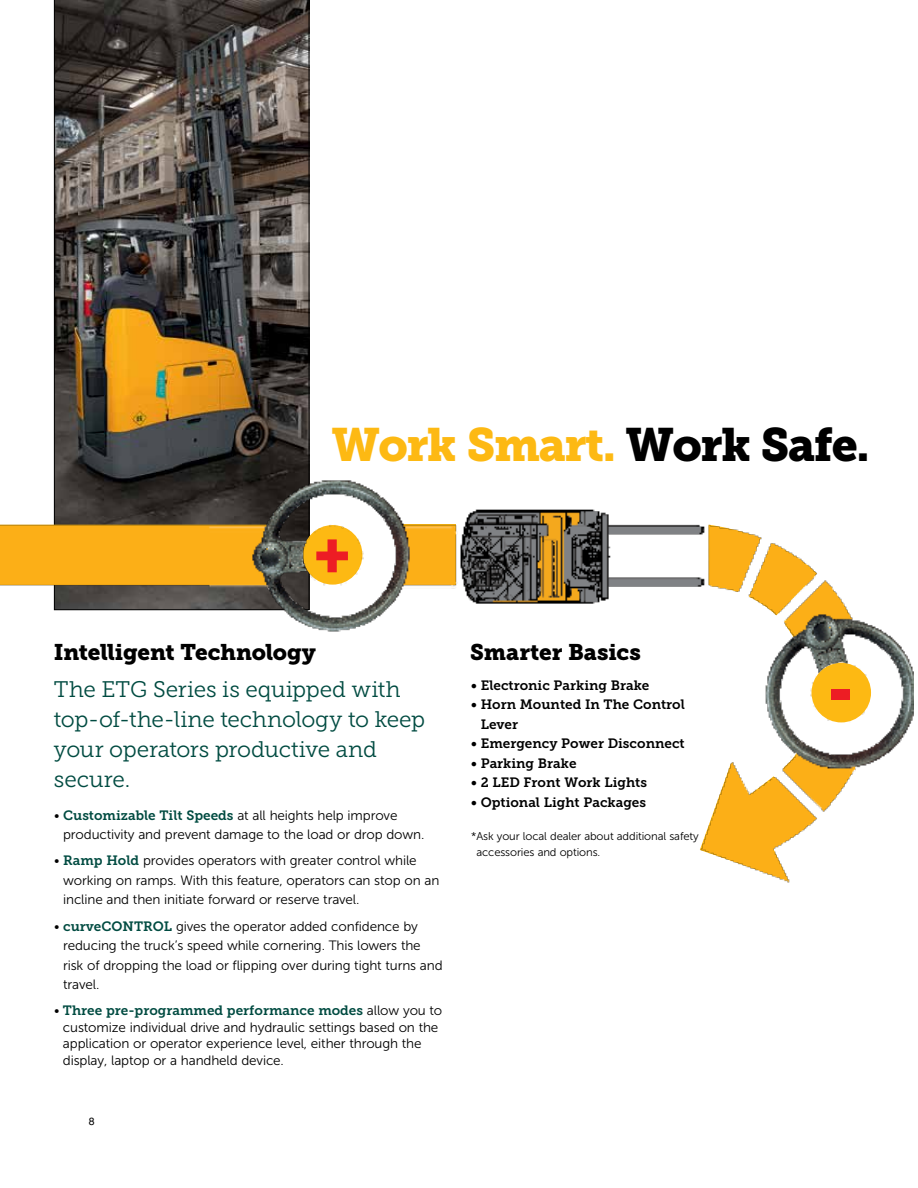
<style>
.page{position:relative;width:918px;height:1188px;background:#fff}
.page>*{position:absolute;margin:0;border:0;box-sizing:border-box;transform-origin:0 0}
.t1{font:57px "Museo Slab";color:#ed1d24}
.t2{font:46.5px "Museo Slab 900";letter-spacing:-.03em;color:#fdb913}
.t3{font:22.5px/30px "Museo JH Slab 300";letter-spacing:-.01em;color:#004b41}
.t4{font:22.5px "Museo JH Slab 900";letter-spacing:-.005em;color:#000}
.t5{font:13.5px/19.5px "Museo Sans 300";letter-spacing:-.01em;color:#000}
.t6{font:13.5px/19.5px "Museo Slab 700";color:#000}
.t7{font:13.5px "Museo Slab 700";color:#004b41}
.t8{font:11.25px/16.2px "Museo Sans 300";letter-spacing:-.01em;color:#000}
.t9{font:10.5px "Helvetica";color:#000}
.s1{color:#000}
.s2{font-family:"Museo Slab 700";color:#004b41}
.s3{font-family:"Museo Sans 300";color:#000}
</style>
<div class="page">
<img style="left:54px;top:0;width:255px;height:462px">
<img style="left:0;top:462px;width:914px;height:421px">
<div style="left:812px;top:663px;width:59px;height:59px;background:#fdb913;border-radius:50%"></div>
<h2 class="t2" style="left:332px;top:418px;width:539px">Work Smart. <span class="s1">Work Safe.</span></h2>
<h1 class="t1" style="left:314px;top:518px;width:38px">+</h1>
<h3 class="t4" style="left:54px;top:639px;width:264px">Intelligent Technology</h3>
<h3 class="t3" style="left:54px;top:674px;width:373px">The ETG Series is equipped with top-of-the-line technology to keep your operators productive and secure.</h3>
<p class="t5" style="left:63px;top:805px;width:363px;text-indent:-9px">• <span class="s2">Customizable Tilt Speeds</span> at all heights help improve productivity and prevent damage to the load or drop down.</p>
<p class="t5" style="left:63px;top:851px;width:378px;text-indent:-9px">• <span class="s2">Ramp Hold</span> provides operators with greater control while working on ramps. With this feature, operators can stop on an incline and then initiate forward or reserve travel.</p>
<p class="t5" style="left:63px;top:916px;width:381px;text-indent:-9px">• <span class="s2">curveCONTROL</span> gives the operator added confidence by reducing the truck’s speed while cornering. This lowers the risk of dropping the load or flipping over during tight turns and travel.</p>
<p class="t7" style="left:54px;top:1003px;width:390px"><span class="s3">•</span> Three pre-programmed performance modes <span class="s3">allow you to</span></p>
<p class="t5" style="left:63px;top:1019px;width:377px;line-height:16.5px">customize individual drive and hydraulic settings based on the application or operator experience level, either through the display, laptop or a handheld device.</p>
<p class="t9" style="left:89px;top:1113px;width:7px">8</p>
<h3 class="t4" style="left:470px;top:639px;width:172px">Smarter Basics</h3>
<p class="t6" style="left:471px;top:676px;width:180px">• Electronic Parking Brake</p>
<p class="t6" style="left:481px;top:695px;width:206px;text-indent:-9px">• Horn Mounted In The Control<br>Lever</p>
<p class="t6" style="left:471px;top:734px;width:215px">• Emergency Power Disconnect</p>
<p class="t6" style="left:471px;top:754px;width:107px">• Parking Brake</p>
<p class="t6" style="left:471px;top:773px;width:177px">• 2 LED Front Work Lights</p>
<p class="t6" style="left:471px;top:793px;width:176px">• Optional Light Packages</p>
<p class="t8" style="left:476px;top:828px;width:224px;text-indent:-5px">*Ask your local dealer about additional safety accessories and options.</p>
<h1 class="t1" style="left:828px;top:657px;width:27px">-</h1>
</div>
